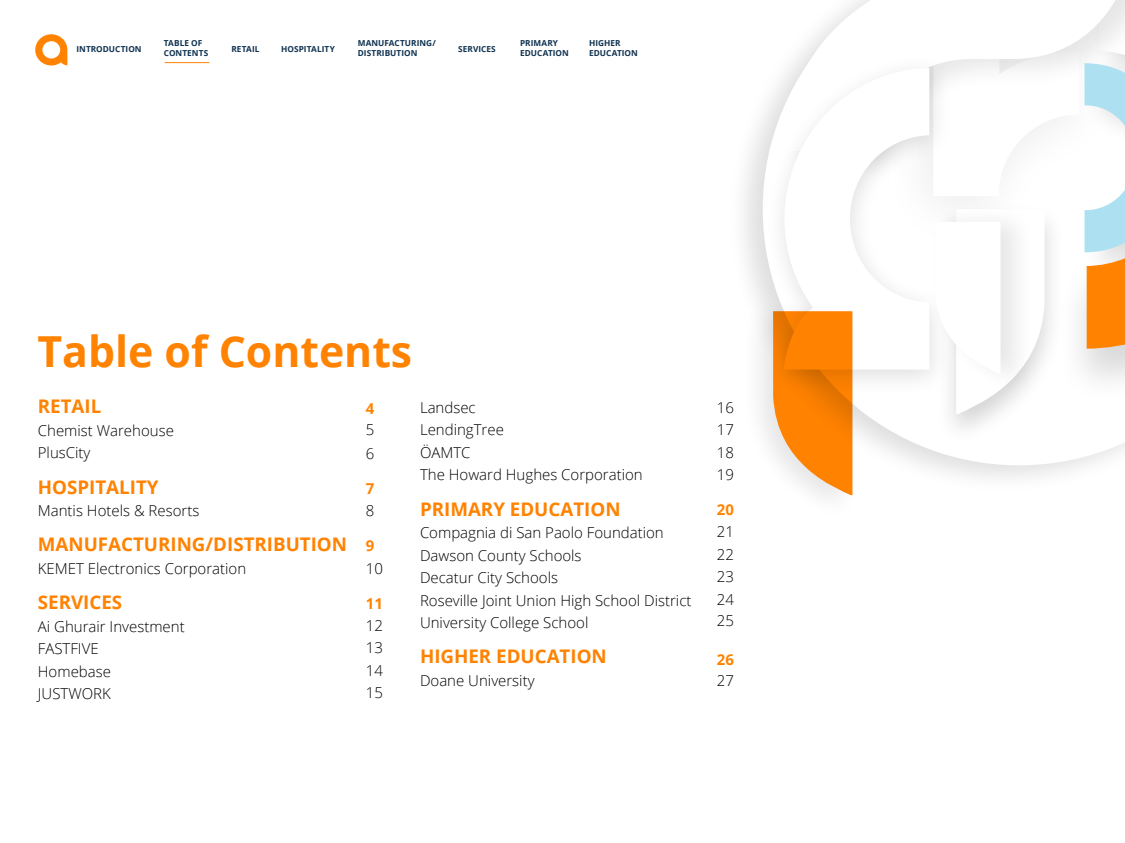
<style>
.page{position:relative;width:1125px;height:843px;background:#fff}
.page>*{position:absolute;margin:0;border:0;box-sizing:border-box;transform-origin:0 0}
.t1{font:700 42.75px "Open Sans";color:#ff8200}
.t2{font:700 18.75px "Open Sans";color:#ff8200}
.t3{font:300 15px/22.5px "Open Sans";color:#000}
.t4{font:700 15px "Open Sans";color:#ff8300}
.t5{font:700 8.25px/9.9px "Open Sans";letter-spacing:.005em;color:#0f3250}
</style>
<div class="page">
<div style="left:726px;top:0;width:399px;height:495px;background:#000;opacity:.13"></div>
<svg style="left:763px;top:0;width:362px;height:465px"></svg>
<svg style="left:953px;top:182px;width:103px;height:14px"></svg>
<div style="left:781px;top:0;width:344px;height:182px;background:#fff"></div>
<svg style="left:803px;top:0;width:282px;height:150px"></svg>
<div style="left:764px;top:52px;width:189px;height:346px;background:#000;opacity:.13"></div>
<svg style="left:784px;top:68px;width:145px;height:302px"></svg>
<div style="left:935px;top:202px;width:130px;height:245px;background:#000;opacity:.17"></div>
<div style="left:1081px;top:54px;width:44px;height:231px;background:#000;opacity:.13"></div>
<div style="left:928px;top:204px;width:107px;height:191px;background:#fbfbfb"></div>
<svg style="left:935px;top:209px;width:110px;height:205px"></svg>
<div style="left:741px;top:299px;width:121px;height:223px;background:#000;opacity:.1"></div>
<svg style="left:773px;top:311px;width:79px;height:184px;background:#f89025"></svg>
<div style="left:1056px;top:160px;width:69px;height:245px;background:#000;opacity:.16"></div>
<svg style="left:1085px;top:0;width:40px;height:350px"></svg>
<hr style="left:165px;top:62px;width:44px;height:1px;background:#ff8200">
<svg style="left:35px;top:34px;width:32px;height:31px"></svg>
<p class="t5" style="left:164px;top:38px;width:46px">TABLE OF<br>CONTENTS</p>
<p class="t5" style="left:76px;top:44px;width:67px">INTRODUCTION</p>
<p class="t5" style="left:231px;top:44px;width:30px">RETAIL</p>
<p class="t5" style="left:458px;top:44px;width:39px">SERVICES</p>
<p class="t5" style="left:589px;top:38px;width:50px">HIGHER<br>EDUCATION</p>
<p class="t5" style="left:358px;top:38px;width:80px">MANUFACTURING/<br>DISTRIBUTION</p>
<p class="t5" style="left:520px;top:38px;width:50px">PRIMARY<br>EDUCATION</p>
<p class="t5" style="left:281px;top:44px;width:55px">HOSPITALITY</p>
<h1 class="t1" style="left:38px;top:321px;width:376px">Table of Contents</h1>
<p class="t2" style="left:38px;top:393px;width:65px">RETAIL</p>
<p class="t3" style="left:38px;top:419px;width:138px">Chemist Warehouse<br>PlusCity</p>
<p class="t2" style="left:38px;top:474px;width:122px">HOSPITALITY</p>
<p class="t3" style="left:38px;top:499px;width:163px">Mantis Hotels &amp; Resorts</p>
<p class="t2" style="left:38px;top:531px;width:311px">MANUFACTURING/DISTRIBUTION</p>
<p class="t3" style="left:38px;top:557px;width:210px">KEMET Electronics Corporation</p>
<p class="t2" style="left:38px;top:589px;width:86px">SERVICES</p>
<p class="t3" style="left:38px;top:615px;width:148px">Ai Ghurair Investment<br>FASTFIVE<br>Homebase<br>JUSTWORK</p>
<p class="t4" style="left:366px;top:398px;width:10px">4</p>
<p class="t3" style="left:366px;top:417px;width:10px;line-height:24px">5<br>6</p>
<p class="t4" style="left:366px;top:478px;width:10px">7</p>
<p class="t3" style="left:366px;top:499px;width:10px">8</p>
<p class="t4" style="left:366px;top:535px;width:10px">9</p>
<p class="t3" style="left:366px;top:557px;width:19px">10</p>
<p class="t4" style="left:366px;top:593px;width:19px">11</p>
<p class="t3" style="left:366px;top:614px;width:19px;text-align:justify">12<br>13<br>14<br>15</p>
<p class="t3" style="left:420px;top:396px;width:224px">Landsec<br>LendingTree<br>ÖAMTC<br>The Howard Hughes Corporation</p>
<p class="t2" style="left:420px;top:496px;width:202px">PRIMARY EDUCATION</p>
<p class="t3" style="left:420px;top:521px;width:273px">Compagnia di San Paolo Foundation<br>Dawson County Schools<br>Decatur City Schools<br>Roseville Joint Union High School District<br>University College School</p>
<p class="t2" style="left:420px;top:643px;width:188px">HIGHER EDUCATION</p>
<p class="t3" style="left:420px;top:669px;width:116px">Doane University</p>
<p class="t3" style="left:717px;top:396px;width:19px;text-align:justify">16<br>17<br>18<br>19</p>
<p class="t4" style="left:717px;top:499px;width:19px">20</p>
<p class="t3" style="left:717px;top:520px;width:19px;text-align:justify">21<br>22<br>23<br>24<br>25</p>
<p class="t4" style="left:717px;top:649px;width:19px">26</p>
<p class="t3" style="left:717px;top:669px;width:19px">27</p>
</div>
